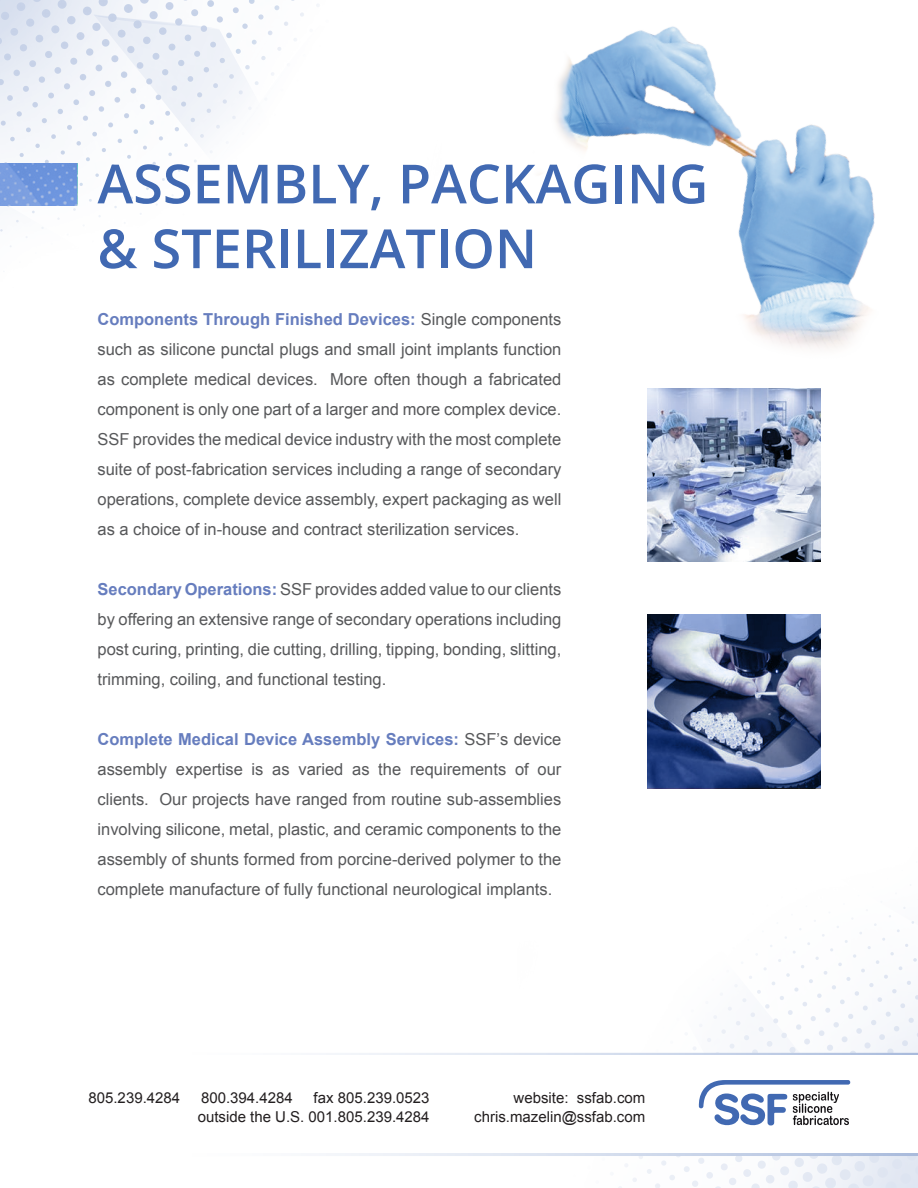
<style>
.page{position:relative;width:918px;height:1188px;background:#fff}
.page>*{position:absolute;margin:0;border:0;box-sizing:border-box;transform-origin:0 0}
.t1{font:600 54px/64.8px "Open Sans";color:#4169b2}
.t2{font:16.5px/30px "Arial";color:#57585a;text-align:justify}
.t3{font:15px/19.5px "Arial";color:#231f20;text-align:right}
.s1{font-weight:700;color:#667dbe}
</style>
<div class="page">
<img style="left:0;top:0;width:319px;height:247px">
<svg style="left:0;top:163px;width:77px;height:43px;background:#7499dd"></svg>
<img style="left:326px;top:696px;width:592px;height:492px">
<div style="left:0;top:1056px;width:918px;height:97px;background:#fff"></div>
<svg style="left:699px;top:1080px;width:151px;height:46px"></svg>
<img style="left:556px;top:26px;width:319px;height:433px">
<svg style="left:647px;top:389px;width:173px;height:173px;background:#a0adc8"></svg>
<svg style="left:647px;top:615px;width:173px;height:173px;background:#58688d"></svg>
<h1 class="t1" style="left:98px;top:150px;width:612px">ASSEMBLY, PACKAGING &amp; STERILIZATION</h1>
<p class="t2" style="left:98px;top:304px;width:465px"><span class="s1">Components Through Finished Devices:</span> Single components such as silicone punctal plugs and small joint implants function as complete medical devices. More often though a fabricated component is only one part of a larger and more complex device.<br>SSF provides the medical device industry with the most complete suite of post-fabrication services including a range of secondary operations, complete device assembly, expert packaging as well as a choice of in-house and contract sterilization services.</p>
<p class="t2" style="left:98px;top:574px;width:465px"><span class="s1">Secondary Operations:</span> SSF provides added value to our clients by offering an extensive range of secondary operations including post curing, printing, die cutting, drilling, tipping, bonding, slitting, trimming, coiling, and functional testing.</p>
<p class="t2" style="left:98px;top:724px;width:465px"><span class="s1">Complete Medical Device Assembly Services:</span> SSF’s device assembly expertise is as varied as the requirements of our clients. Our projects have ranged from routine sub-assemblies involving silicone, metal, plastic, and ceramic components to the assembly of shunts formed from porcine-derived polymer to the complete manufacture of fully functional neurological implants.</p>
<p class="t3" style="left:198px;top:1088px;width:233px">fax 805.239.0523<br>outside the U.S. 001.805.239.4284</p>
<p class="t3" style="left:474px;top:1088px;width:173px">website: ssfab.com chris.mazelin@ssfab.com</p>
<p class="t3" style="left:88px;top:1088px;width:93px">805.239.4284</p>
<p class="t3" style="left:201px;top:1088px;width:93px">800.394.4284</p>
</div>
